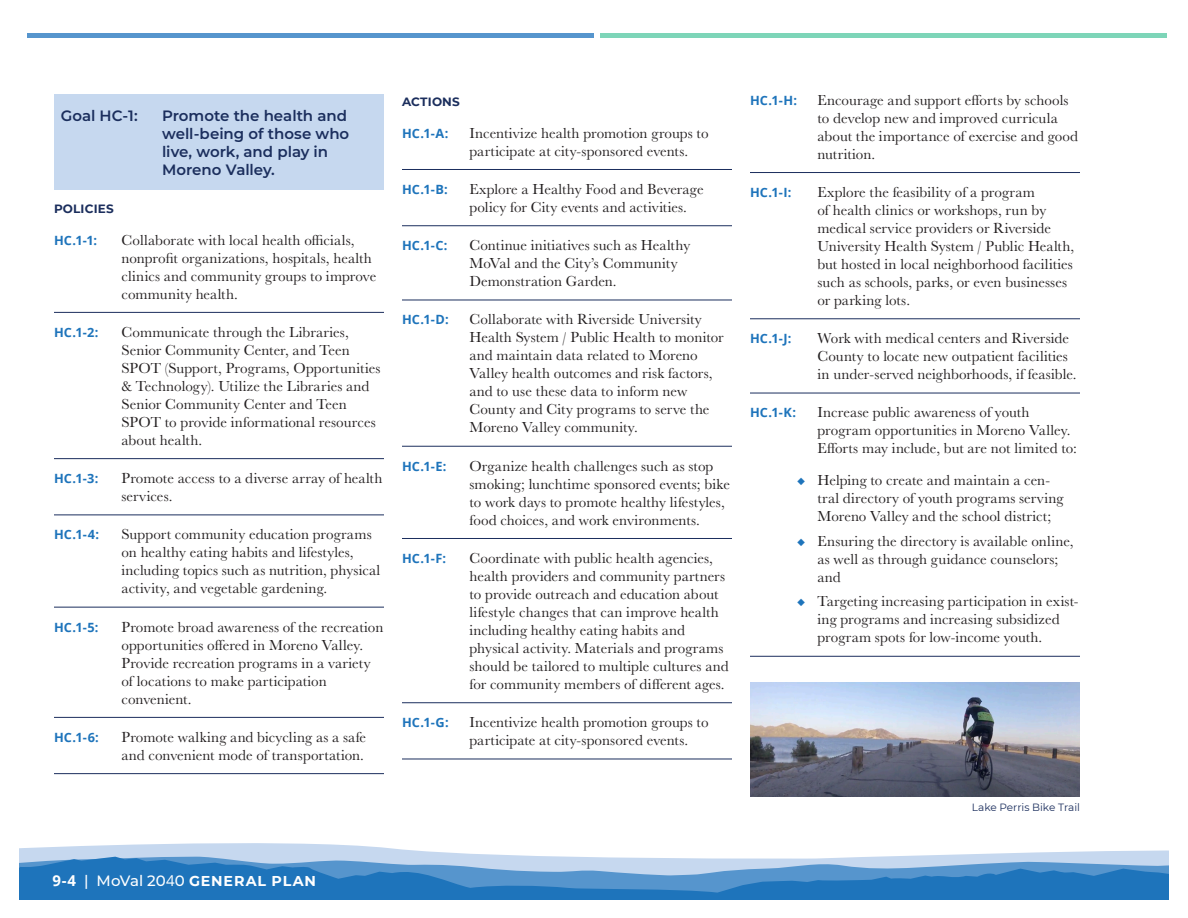
<style>
.page{position:relative;width:1188px;height:918px;background:#fff}
.page>*{position:absolute;margin:0;border:0;box-sizing:border-box;transform-origin:0 0}
.t1{font:15px/18px "Baskerville URW";letter-spacing:.005em;color:#231f20}
.t2{font:600 15px/18px "Montserrat";color:#1b2e5d}
.t3{font:700 14.25px "Montserrat";letter-spacing:.06em;color:#fff}
.t4{font:700 12.75px "Open Sans";letter-spacing:.015em;color:#1e74bb}
.Heading_5{font:700 12px "Montserrat";letter-spacing:.015em;color:#1b2e5d}
.Photo_caption{font:10.5px "Montserrat";color:#1b2e5d}
.s1{font-family:"Montserrat";font-size:13.5px;color:#1e74bb}
.s2{font-family:"Open Sans";font-size:15px}
.s3{font-weight:500;font-size:15px}
.s4{font-family:"Open Sans";font-weight:400;font-size:15px}
</style>
<div class="page">
<div style="left:28px;top:33px;width:566px;height:5px;background:#5695cd"></div>
<div style="left:600px;top:33px;width:567px;height:5px;background:#7dd5b8"></div>
<svg style="left:20px;top:843px;width:1148px;height:14px"></svg>
<svg style="left:20px;top:857px;width:1148px;height:42px;background:#4d90c9"></svg>
<div style="left:54px;top:94px;width:330px;height:96px;background:#c6d8ef"></div>
<hr style="left:54px;top:312px;width:330px;height:1px;background:#1b2e5d">
<hr style="left:54px;top:458px;width:330px;height:1px;background:#1b2e5d">
<hr style="left:54px;top:515px;width:330px;height:1px;background:#1b2e5d">
<hr style="left:54px;top:607px;width:330px;height:1px;background:#1b2e5d">
<hr style="left:54px;top:717px;width:330px;height:1px;background:#1b2e5d">
<hr style="left:54px;top:773px;width:330px;height:1px;background:#1b2e5d">
<hr style="left:402px;top:169px;width:330px;height:1px;background:#1b2e5d">
<hr style="left:402px;top:225px;width:330px;height:1px;background:#1b2e5d">
<hr style="left:402px;top:300px;width:330px;height:1px;background:#1b2e5d">
<hr style="left:402px;top:446px;width:330px;height:1px;background:#1b2e5d">
<hr style="left:402px;top:538px;width:330px;height:1px;background:#1b2e5d">
<hr style="left:402px;top:702px;width:330px;height:1px;background:#1b2e5d">
<hr style="left:402px;top:759px;width:330px;height:1px;background:#1b2e5d">
<hr style="left:750px;top:172px;width:330px;height:1px;background:#1b2e5d">
<hr style="left:750px;top:318px;width:330px;height:1px;background:#1b2e5d">
<hr style="left:750px;top:393px;width:330px;height:1px;background:#1b2e5d">
<hr style="left:750px;top:656px;width:330px;height:1px;background:#1b2e5d">
<img style="left:750px;top:683px;width:330px;height:113px">
<p class="t2" style="left:61px;top:106px;width:78px">Goal HC-1:</p>
<p class="t2" style="left:162px;top:106px;width:189px">Promote the health and well-being of those who live, work, and play in<br>Moreno Valley.</p>
<p class="Heading_5" style="left:54px;top:200px;width:61px">POLICIES</p>
<p class="t4" style="left:54px;top:231px;width:45px">HC.1-1:</p>
<p class="t1" style="left:122px;top:230px;width:256px">Collaborate with local health officials, nonprofit organizations, hospitals, health clinics and community groups to improve community health.</p>
<p class="t4" style="left:54px;top:323px;width:46px">HC.1-2:</p>
<p class="t1" style="left:122px;top:322px;width:260px">Communicate through the Libraries, Senior Community Center, and Teen SPOT (Support, Programs, Opportunities &amp; Technology). Utilize the Libraries and Senior Community Center and Teen SPOT to provide informational resources about health.</p>
<p class="t4" style="left:54px;top:469px;width:46px">HC.1-3:</p>
<p class="t1" style="left:122px;top:469px;width:263px">Promote access to a diverse array of health services.</p>
<p class="t4" style="left:54px;top:526px;width:47px">HC.1-4:</p>
<p class="t1" style="left:122px;top:525px;width:260px">Support community education programs on healthy eating habits and lifestyles, including topics such as nutrition, physical activity, and vegetable gardening.</p>
<p class="t4" style="left:54px;top:618px;width:46px">HC.1-5:</p>
<p class="t1" style="left:122px;top:617px;width:263px">Promote broad awareness of the recreation opportunities offered in Moreno Valley.<br>Provide recreation programs in a variety of locations to make participation convenient.</p>
<p class="t4" style="left:54px;top:728px;width:46px">HC.1-6:</p>
<p class="t1" style="left:122px;top:727px;width:246px">Promote walking and bicycling as a safe and convenient mode of transportation.</p>
<p class="Heading_5" style="left:402px;top:93px;width:59px">ACTIONS</p>
<p class="t4" style="left:402px;top:124px;width:48px">HC.1-A:</p>
<p class="t1" style="left:470px;top:123px;width:241px">Incentivize health promotion groups to participate at city-sponsored events.</p>
<p class="t4" style="left:402px;top:180px;width:47px">HC.1-B:</p>
<p class="t1" style="left:470px;top:179px;width:236px">Explore a Healthy Food and Beverage policy for City events and activities.</p>
<p class="t4" style="left:402px;top:236px;width:47px">HC.1-C:</p>
<p class="t1" style="left:470px;top:236px;width:222px">Continue initiatives such as Healthy<br>MoVal and the City’s Community<br>Demonstration Garden.</p>
<p class="t4" style="left:402px;top:311px;width:48px">HC.1-D:</p>
<p class="t1" style="left:470px;top:310px;width:256px">Collaborate with Riverside University Health System / Public Health to monitor and maintain data related to Moreno Valley health outcomes and risk factors, and to use these data to inform new County and City programs to serve the Moreno Valley community.</p>
<p class="t4" style="left:402px;top:457px;width:46px">HC.1-E:</p>
<p class="t1" style="left:470px;top:456px;width:262px">Organize health challenges such as stop smoking; lunchtime sponsored events; bike to work days to promote healthy lifestyles, food choices, and work environments.</p>
<p class="t4" style="left:402px;top:549px;width:46px">HC.1-F:</p>
<p class="t1" style="left:470px;top:548px;width:261px">Coordinate with public health agencies, health providers and community partners to provide outreach and education about lifestyle changes that can improve health including healthy eating habits and physical activity. Materials and programs should be tailored to multiple cultures and for community members of different ages.</p>
<p class="t4" style="left:402px;top:713px;width:48px">HC.1-G:</p>
<p class="t1" style="left:470px;top:713px;width:241px">Incentivize health promotion groups to participate at city-sponsored events.</p>
<p class="t4" style="left:750px;top:91px;width:49px">HC.1-H:</p>
<p class="t1" style="left:818px;top:90px;width:262px">Encourage and support efforts by schools to develop new and improved curricula about the importance of exercise and good nutrition.</p>
<p class="t4" style="left:750px;top:183px;width:43px">HC.1-I:</p>
<p class="t1" style="left:818px;top:182px;width:258px">Explore the feasibility of a program<br>of health clinics or workshops, run by medical service providers or Riverside University Health System / Public Health, but hosted in local neighborhood facilities such as schools, parks, or even businesses or parking lots.</p>
<p class="t4" style="left:750px;top:330px;width:43px">HC.1-J:</p>
<p class="t1" style="left:818px;top:329px;width:261px">Work with medical centers and Riverside<br>County to locate new outpatient facilities in under-served neighborhoods, if feasible.</p>
<p class="t4" style="left:750px;top:404px;width:48px">HC.1-K:</p>
<p class="t1" style="left:818px;top:403px;width:261px">Increase public awareness of youth program opportunities in Moreno Valley.<br>Efforts may include, but are not limited to:</p>
<p class="t1" style="left:818px;top:470px;width:248px;text-indent:-20px"><span class="s1">◆</span> Helping to create and maintain a cen&shy;tral directory of youth programs serving<br>Moreno Valley and the school district;</p>
<p class="t1" style="left:818px;top:531px;width:258px;text-indent:-20px"><span class="s1">◆</span> Ensuring the directory is available online, as well as through guidance counselors; and</p>
<p class="t1" style="left:818px;top:592px;width:263px;text-indent:-20px"><span class="s1">◆</span> Targeting increasing participation in exist&shy;ing programs and increasing subsidized program spots for low-income youth.</p>
<p class="Photo_caption" style="left:972px;top:800px;width:110px">Lake Perris Bike Trail</p>
<p class="t3" style="left:52px;top:871px;width:265px"><span class="s2">9-4</span> <span class="s3">| MoVal 20</span><span class="s4">4</span><span class="s3">0</span> GENERAL PLAN</p>
</div>
